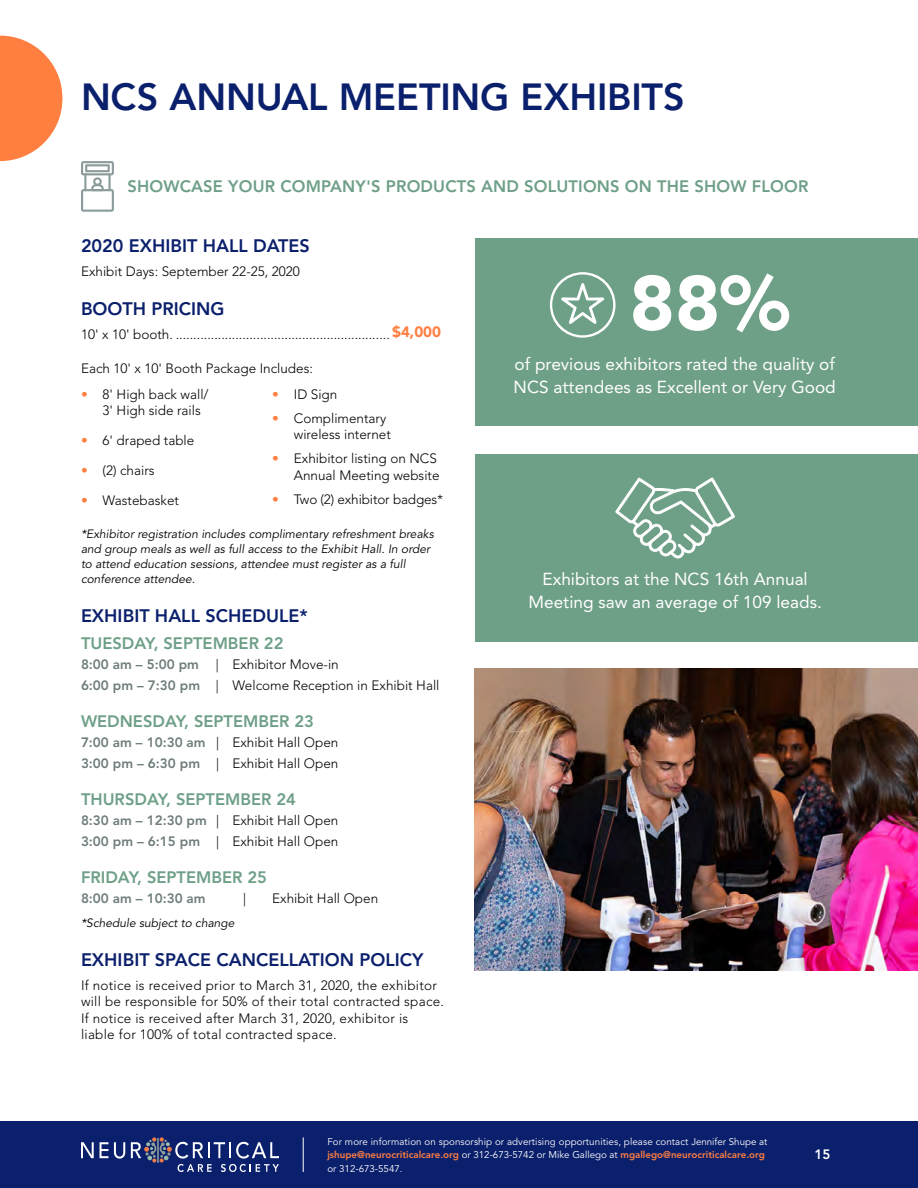
<style>
.page{position:relative;width:918px;height:1188px;background:#fff}
.page>*{position:absolute;margin:0;border:0;box-sizing:border-box;transform-origin:0 0}
.Body_Copy{font:900 76.5px "Avenir LT Std";color:#fff}
.t1{font:800 37.5px "Avenir LT Std";letter-spacing:-.005em;color:#0b206c}
.Subhead{font:800 18px "Avenir LT Std";color:#0b206c}
.Body_Copy-2{font:17.25px/22.5px "Avenir LT Std";color:#fff}
.Subhead2{font:800 16.5px "Avenir LT Std";color:#6e9f87}
.Body_Copy_Last{font:300 13.5px/16.5px "Avenir LT Std";color:#000}
.Body_Copy-3{font:300 13.5px "Avenir LT Std";color:#000}
.Body_Copy_Last-2{font:300 13.5px/16.5px "Avenir LT Std";letter-spacing:.02em;color:#000}
.Body_Copy-4{font:800 13.5px "Avenir LT Std";color:#6e7c7c}
.t2{font:800 13.5px "Avenir LT Std";color:#fff}
.Disclaimer{font:italic 12px/15px "Avenir LT Std";color:#000}
.t3{font:9.75px/13.5px "Avenir LT Std";letter-spacing:.01em;color:#fff}
.s1{font-weight:900;font-size:15px;color:#ff7f41}
.s2{color:#ff7f41}
.s3{font-weight:800;color:#6e7c7c}
.s4{font-weight:800;color:#ff7f41}
</style>
<div class="page">
<div style="left:0;top:1121px;width:918px;height:67px;background:#0b206c"></div>
<svg style="left:81px;top:1142px;width:13px;height:16px"></svg>
<svg style="left:100px;top:1142px;width:8px;height:16px"></svg>
<svg style="left:114px;top:1142px;width:11px;height:17px"></svg>
<svg style="left:131px;top:1137px;width:148px;height:35px"></svg>
<hr style="left:303px;top:1137px;width:1px;height:35px;background:#fff">
<div style="left:476px;top:238px;width:442px;height:188px;background:#6e9f87"></div>
<svg style="left:550px;top:272px;width:66px;height:66px"></svg>
<svg style="left:81px;top:161px;width:33px;height:51px"></svg>
<svg style="left:0;top:36px;width:62px;height:125px"></svg>
<img style="left:475px;top:669px;width:443px;height:301px">
<div style="left:476px;top:454px;width:442px;height:187px;background:#6e9f87"></div>
<svg style="left:615px;top:478px;width:120px;height:80px"></svg>
<p class="t1" style="left:81px;top:75px;width:605px">NCS ANNUAL MEETING EXHIBITS</p>
<p class="Subhead2" style="left:127px;top:177px;width:682px">SHOWCASE YOUR COMPANY'S PRODUCTS AND SOLUTIONS ON THE SHOW FLOOR</p>
<p class="Subhead" style="left:81px;top:235px;width:230px">2020 EXHIBIT HALL DATES</p>
<p class="Body_Copy_Last" style="left:81px;top:263px;width:220px">Exhibit Days: September 22-25, 2020</p>
<p class="Subhead" style="left:81px;top:298px;width:145px">BOOTH PRICING</p>
<p class="Body_Copy_Last" style="left:81px;top:326px;width:362px">10' x 10' booth. ............................................................. <span class="s1">$4,000</span></p>
<p class="Body_Copy-3" style="left:81px;top:361px;width:233px">Each 10' x 10' Booth Package Includes:</p>
<p class="Body_Copy_Last" style="left:103px;top:386px;width:108px;text-indent:-22px"><span class="s2">•</span> 8' High back wall/<br>3' High side rails</p>
<p class="Body_Copy_Last" style="left:81px;top:433px;width:115px"><span class="s2">•</span> 6' draped table</p>
<p class="Body_Copy_Last" style="left:81px;top:463px;width:75px"><span class="s2">•</span> (2) chairs</p>
<p class="Body_Copy_Last" style="left:81px;top:493px;width:100px"><span class="s2">•</span> Wastebasket</p>
<p class="Body_Copy_Last" style="left:272px;top:386px;width:67px"><span class="s2">•</span> ID Sign</p>
<p class="Body_Copy_Last" style="left:294px;top:410px;width:99px;text-indent:-22px"><span class="s2">•</span> Complimentary wireless internet</p>
<p class="Body_Copy_Last" style="left:272px;top:451px;width:169px;text-align:right"><span class="s2">•</span> Exhibitor listing on NCS<br>Annual Meeting website</p>
<p class="Body_Copy_Last" style="left:272px;top:491px;width:172px"><span class="s2">•</span> Two (2) exhibitor badges*</p>
<p class="Disclaimer" style="left:81px;top:527px;width:354px">*Exhibitor registration includes complimentary refreshment breaks and group meals as well as full access to the Exhibit Hall. In order to attend education sessions, attendee must register as a full conference attendee.</p>
<p class="Subhead" style="left:81px;top:606px;width:228px">EXHIBIT HALL SCHEDULE*</p>
<p class="Subhead2" style="left:81px;top:634px;width:204px">TUESDAY, SEPTEMBER 22</p>
<p class="Body_Copy-4" style="left:81px;top:656px;width:119px">8:00 am – 5:00 pm</p>
<p class="Body_Copy-3" style="left:216px;top:656px;width:124px">| Exhibitor Move-in</p>
<p class="Body_Copy-3" style="left:81px;top:677px;width:360px"><span class="s3">6:00 pm – 7:30 pm</span> | Welcome Reception in Exhibit Hall</p>
<p class="Subhead2" style="left:81px;top:712px;width:235px">WEDNESDAY, SEPTEMBER 23</p>
<p class="Body_Copy-3" style="left:81px;top:734px;width:259px"><span class="s3">7:00 am – 10:30 am</span> | Exhibit Hall Open</p>
<p class="Body_Copy-3" style="left:81px;top:755px;width:259px"><span class="s3">3:00 pm – 6:30 pm</span> | Exhibit Hall Open</p>
<p class="Subhead2" style="left:81px;top:790px;width:217px">THURSDAY, SEPTEMBER 24</p>
<p class="Body_Copy-3" style="left:81px;top:812px;width:259px"><span class="s3">8:30 am – 12:30 pm</span> | Exhibit Hall Open</p>
<p class="Body_Copy-3" style="left:81px;top:833px;width:259px"><span class="s3">3:00 pm – 6:15 pm</span> | Exhibit Hall Open</p>
<p class="Subhead2" style="left:81px;top:868px;width:188px">FRIDAY, SEPTEMBER 25</p>
<p class="Body_Copy-4" style="left:81px;top:890px;width:126px">8:00 am – 10:30 am</p>
<p class="Body_Copy-3" style="left:243px;top:890px;width:4px">|</p>
<p class="Body_Copy-3" style="left:272px;top:890px;width:108px">Exhibit Hall Open</p>
<p class="Disclaimer" style="left:81px;top:916px;width:155px">*Schedule subject to change</p>
<p class="Subhead" style="left:81px;top:949px;width:344px">EXHIBIT SPACE CANCELLATION POLICY</p>
<p class="Body_Copy_Last-2" style="left:81px;top:977px;width:365px">If notice is received prior to March 31, 2020, the exhibitor will be responsible for 50% of their total contracted space.<br>If notice is received after March 31, 2020, exhibitor is liable for 100% of total contracted space.</p>
<p class="Body_Copy" style="left:630px;top:257px;width:161px">88%</p>
<p class="Body_Copy-2" style="left:514px;top:353px;width:324px">of previous exhibitors rated the quality of<br>NCS attendees as Excellent or Very Good</p>
<p class="Body_Copy-2" style="left:528px;top:568px;width:295px;text-align:center">Exhibitors at the NCS 16th Annual<br>Meeting saw an average of 109 leads.</p>
<p class="t3" style="left:327px;top:1135px;width:442px">For more information on sponsorship or advertising opportunities, please contact Jennifer Shupe at <span class="s4">jshupe@neurocriticalcare.org</span> or 312-673-5742 or Mike Gallego at <span class="s4">mgallego@neurocriticalcare.org </span>or 312-673-5547.</p>
<p class="t2" style="left:814px;top:1146px;width:17px">15</p>
</div>
